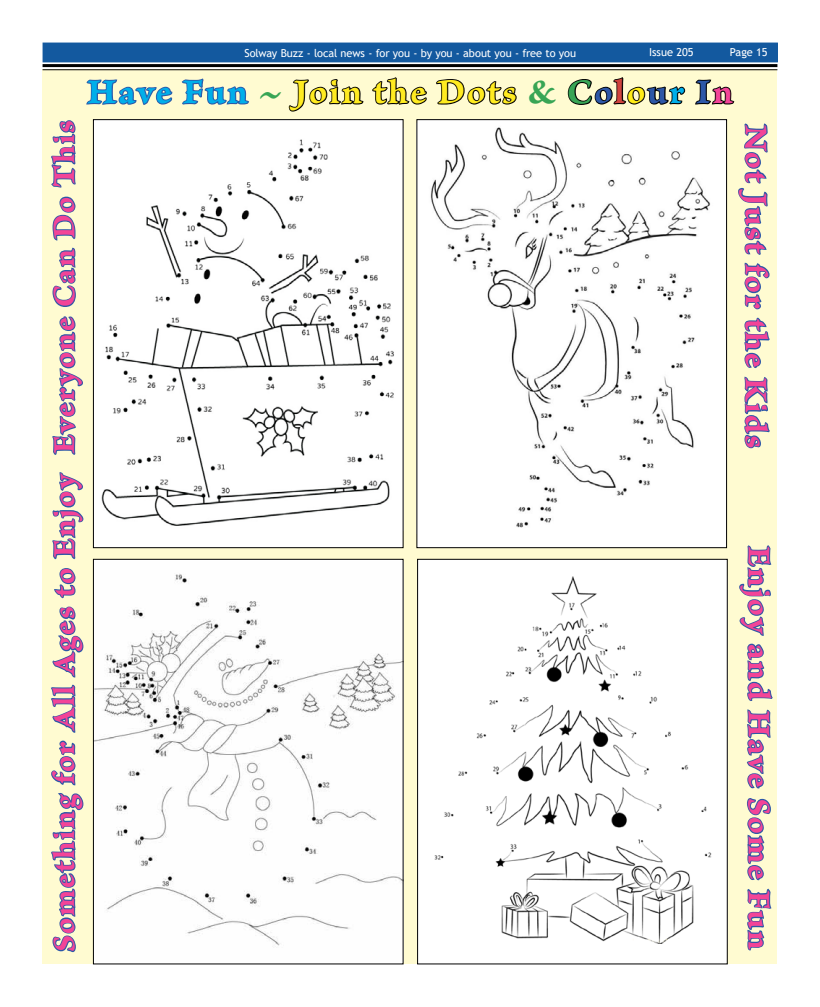
<style>
.page{position:relative;width:820px;height:1007px;background:#fff}
.page>*{position:absolute;margin:0;border:0;box-sizing:border-box;transform-origin:0 0}
.t1{font:36px "Brioso Pro Bold Capt";letter-spacing:.05em;color:#ffeb20}
.t2{font:33px "Brioso Pro Bold Capt";letter-spacing:.05em;color:#f34497}
.t3{font:32px "Brioso Pro Bold Capt";letter-spacing:.05em;color:#f34497}
.t4{font:11px "Trebuchet MS";letter-spacing:-.005em;color:#fff}
.s1{color:#00afea}
.s2{color:#38a555}
.s3{color:#2d57a7}
.s4{color:#d0433d}
.s5{color:#ffec18}
.s6{color:#f34497}
</style>
<div class="page">
<div style="left:43px;top:69px;width:734px;height:895px;background:#fffbd1"></div>
<hr style="left:43px;top:64px;width:734px;height:3px;background:#000">
<div style="left:43px;top:43px;width:734px;height:19px;background:#13599f"></div>
<svg style="left:86px;top:62px;width:88px;height:91px;background:#cdd1c0"></svg>
<svg style="left:181px;top:78px;width:68px;height:27px;background:#b6c2c2"></svg>
<svg style="left:287px;top:62px;width:77px;height:50px;background:#bebca0"></svg>
<svg style="left:372px;top:77px;width:55px;height:76px;background:#cbc8a7"></svg>
<svg style="left:436px;top:79px;width:81px;height:26px;background:#a5a387"></svg>
<svg style="left:567px;top:78px;width:118px;height:27px;background:#aeab8e"></svg>
<svg style="left:695px;top:79px;width:39px;height:26px"></svg>
<hr style="left:43px;top:69px;width:734px;height:1px;background:#000">
<svg style="left:738px;top:123px;width:32px;height:326px;background:#c6cec5"></svg>
<svg style="left:52px;top:247px;width:24px;height:60px"></svg>
<svg style="left:52px;top:196px;width:24px;height:45px"></svg>
<svg style="left:50px;top:69px;width:27px;height:119px;background:#d0d6c6"></svg>
<svg style="left:739px;top:545px;width:34px;height:244px;background:#c7cfc5"></svg>
<svg style="left:747px;top:798px;width:24px;height:153px;background:#b2bfc1"></svg>
<svg style="left:51px;top:685px;width:33px;height:268px;background:#c4cdc5"></svg>
<svg style="left:52px;top:316px;width:32px;height:362px;background:#c6cec5"></svg>
<div style="left:93px;top:120px;width:310px;height:427px;background:#fff"></div>
<img style="left:101px;top:139px;width:293px;height:387px">
<div style="left:93px;top:119px;width:310px;height:429px;border:1px solid #000"></div>
<div style="left:416px;top:120px;width:310px;height:427px;background:#fff"></div>
<img style="left:430px;top:127px;width:280px;height:401px">
<div style="left:416px;top:119px;width:310px;height:429px;border:1px solid #000"></div>
<div style="left:417px;top:559px;width:310px;height:404px;background:#fff"></div>
<img style="left:434px;top:576px;width:278px;height:366px">
<div style="left:417px;top:558px;width:310px;height:406px;border:1px solid #000"></div>
<img style="left:95px;top:561px;width:306px;height:400px">
<div style="left:93px;top:558px;width:310px;height:406px;border:1px solid #000"></div>
<p class="t4" style="left:244px;top:46px;width:333px">Solway Buzz - local news - for you - by you - about you - free to you</p>
<p class="t4" style="left:648px;top:45px;width:46px">Issue 205</p>
<p class="t4" style="left:729px;top:45px;width:39px">Page 15</p>
<p class="t1" style="left:87px;top:69px;width:647px"><span class="s1">Have Fun</span> <span class="s2">~</span> Join the Dots <span class="s2">&amp; C</span><span class="s3">o</span><span class="s4">l</span><span class="s5">o</span><span class="s3">u</span><span class="s1">r</span> <span class="s3">I</span><span class="s6">n</span></p>
<p class="t2" style="left:776px;top:125px;width:325px;rotate:90deg">Not Just for the Kids</p>
<p class="t3" style="left:44px;top:454px;width:335px;rotate:-90deg">Everyone Can Do This</p>
<p class="t3" style="left:44px;top:952px;width:481px;rotate:-90deg">Something for All Ages to Enjoy</p>
<p class="t2" style="left:779px;top:546px;width:404px;rotate:90deg">Enjoy and Have Some Fun</p>
</div>
